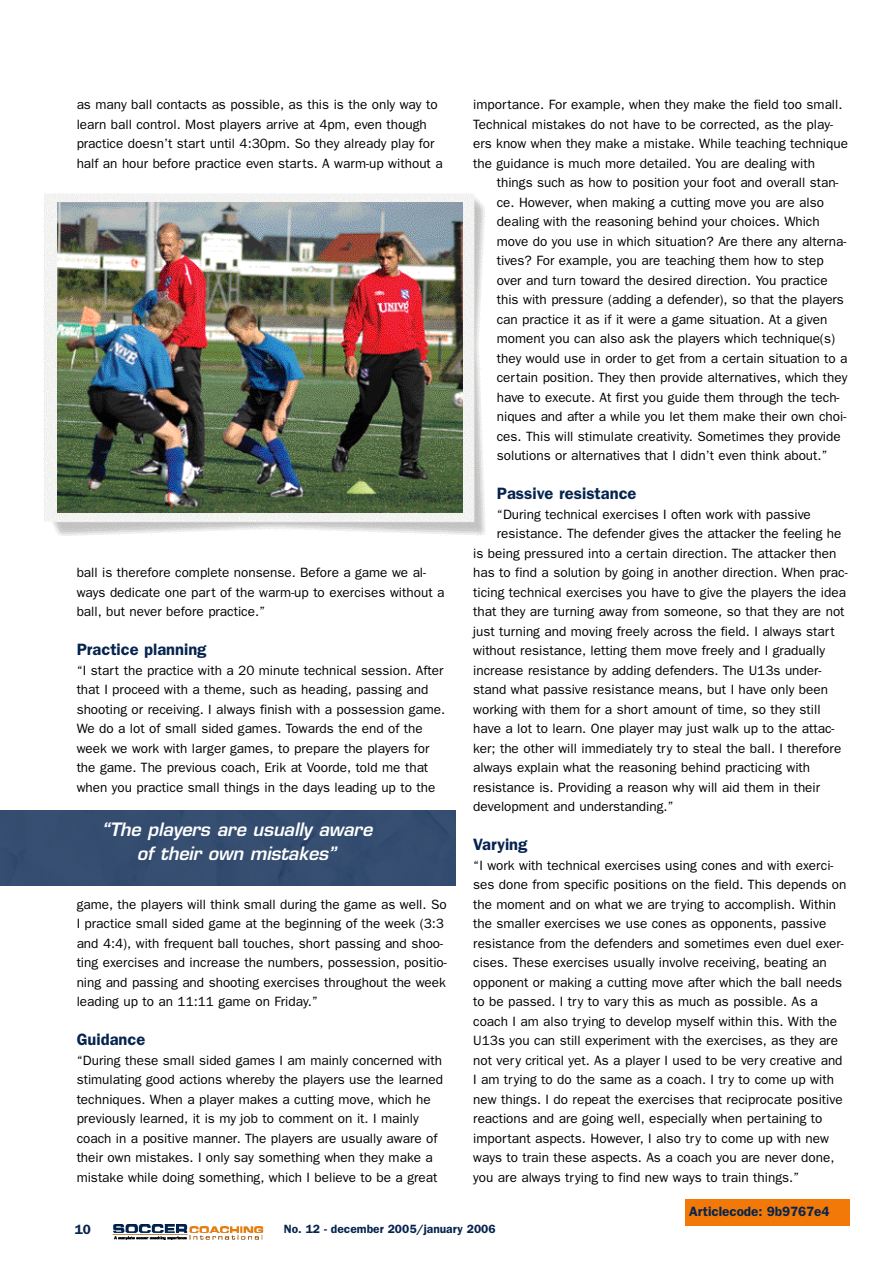
<style>
.page{position:relative;width:879px;height:1263px;background:#fff}
.page>*{position:absolute;margin:0;border:0;box-sizing:border-box;transform-origin:0 0}
.t1{font:italic 600 18px/24px "Eurostile";letter-spacing:-.005em;color:#fff;text-align:center}
.t2{font:600 16.5px "Franklin Gothic";color:#06244f}
.t3{font:13.5px/19.5px "Franklin Gothic";color:#000}
.t4{font:600 13.5px "Franklin Gothic";letter-spacing:-.005em;color:#06244f}
.t5{font:600 12px "Franklin Gothic";color:#06244f}
</style>
<div class="page">
<img style="left:113px;top:1224px;width:151px;height:8px">
<img style="left:112px;top:1232px;width:152px;height:8px">
<img style="left:43px;top:193px;width:443px;height:343px">
<img style="left:57px;top:203px;width:405px;height:310px">
<div style="left:0;top:810px;width:455px;height:76px;background:#354d70"></div>
<div style="left:685px;top:1199px;width:164px;height:27px;background:#f27907"></div>
<p class="t3" style="left:77px;top:96px;width:367px">as many ball contacts as possible, as this is the only way to learn ball control. Most players arrive at 4pm, even though practice doesn’t start until 4:30pm. So they already play for half an hour before practice even starts. A warm-up without a</p>
<p class="t3" style="left:77px;top:564px;width:369px">ball is therefore complete nonsense. Before a game we al&shy;ways dedicate one part of the warm-up to exercises without a ball, but never before practice.”</p>
<p class="t2" style="left:77px;top:644px;width:131px">Practice planning</p>
<p class="t3" style="left:77px;top:661px;width:370px">“I start the practice with a 20 minute technical session. After that I proceed with a theme, such as heading, passing and shooting or receiving. I always finish with a possession game.<br>We do a lot of small sided games. Towards the end of the week we work with larger games, to prepare the players for the game. The previous coach, Erik at Voorde, told me that when you practice small things in the days leading up to the</p>
<h1 class="t1" style="left:102px;top:820px;width:272px">“The players are usually aware of their own mistakes”</h1>
<p class="t3" style="left:77px;top:895px;width:372px">game, the players will think small during the game as well. So I practice small sided game at the beginning of the week (3:3 and 4:4), with frequent ball touches, short passing and shoo&shy;ting exercises and increase the numbers, possession, positio&shy;ning and passing and shooting exercises throughout the week leading up to an 11:11 game on Friday.”</p>
<p class="t2" style="left:77px;top:1034px;width:70px">Guidance</p>
<p class="t3" style="left:77px;top:1051px;width:368px">“During these small sided games I am mainly concerned with stimulating good actions whereby the players use the learned techniques. When a player makes a cutting move, which he previously learned, it is my job to comment on it. I mainly coach in a positive manner. The players are usually aware of their own mistakes. I only say something when they make a mistake while doing something, which I believe to be a great</p>
<p class="t3" style="left:473px;top:96px;width:376px">importance. For example, when they make the field too small.<br>Technical mistakes do not have to be corrected, as the play&shy;ers know when they make a mistake. While teaching technique the guidance is much more detailed. You are dealing with</p>
<p class="t3" style="left:497px;top:174px;width:352px">things such as how to position your foot and overall stan&shy;ce. However, when making a cutting move you are also dealing with the reasoning behind your choices. Which move do you use in which situation? Are there any alterna&shy;tives? For example, you are teaching them how to step over and turn toward the desired direction. You practice this with pressure (adding a defender), so that the players can practice it as if it were a game situation. At a given moment you can also ask the players which technique(s) they would use in order to get from a certain situation to a certain position. They then provide alternatives, which they have to execute. At first you guide them through the tech&shy;niques and after a while you let them make their own choi&shy;ces. This will stimulate creativity. Sometimes they provide solutions or alternatives that I didn’t even think about.”</p>
<p class="t2" style="left:497px;top:488px;width:141px">Passive resistance</p>
<p class="t3" style="left:497px;top:505px;width:316px">“During technical exercises I often work with passive</p>
<p class="t3" style="left:497px;top:525px;width:346px">resistance. The defender gives the attacker the feeling he</p>
<p class="t3" style="left:473px;top:544px;width:365px">is being pressured into a certain direction. The attacker then</p>
<p class="t3" style="left:473px;top:564px;width:376px">has to find a solution by going in another direction. When prac-</p>
<p class="t3" style="left:473px;top:583px;width:374px">ticing technical exercises you have to give the players the idea</p>
<p class="t3" style="left:473px;top:603px;width:373px">that they are turning away from someone, so that they are not</p>
<p class="t3" style="left:473px;top:622px;width:363px">just turning and moving freely across the field. I always start</p>
<p class="t3" style="left:473px;top:642px;width:353px">without resistance, letting them move freely and I gradually</p>
<p class="t3" style="left:473px;top:661px;width:350px">increase resistance by adding defenders. The U13s under-</p>
<p class="t3" style="left:473px;top:681px;width:356px">stand what passive resistance means, but I have only been</p>
<p class="t3" style="left:473px;top:700px;width:349px">working with them for a short amount of time, so they still</p>
<p class="t3" style="left:473px;top:720px;width:363px">have a lot to learn. One player may just walk up to the attac-</p>
<p class="t3" style="left:473px;top:739px;width:369px">ker; the other will immediately try to steal the ball. I therefore</p>
<p class="t3" style="left:473px;top:759px;width:338px">always explain what the reasoning behind practicing with</p>
<p class="t3" style="left:473px;top:778px;width:348px">resistance is. Providing a reason why will aid them in their</p>
<p class="t3" style="left:473px;top:798px;width:202px">development and understanding.”</p>
<p class="t2" style="left:473px;top:839px;width:56px">Varying</p>
<p class="t3" style="left:473px;top:856px;width:375px">“I work with technical exercises using cones and with exerci&shy;ses done from specific positions on the field. This depends on the moment and on what we are trying to accomplish. Within the smaller exercises we use cones as opponents, passive resistance from the defenders and sometimes even duel exer&shy;cises. These exercises usually involve receiving, beating an opponent or making a cutting move after which the ball needs to be passed. I try to vary this as much as possible. As a coach I am also trying to develop myself within this. With the U13s you can still experiment with the exercises, as they are not very critical yet. As a player I used to be very creative and I am trying to do the same as a coach. I try to come up with new things. I do repeat the exercises that reciprocate positive reactions and are going well, especially when pertaining to important aspects. However, I also try to come up with new ways to train these aspects. As a coach you are never done, you are always trying to find new ways to train things.”</p>
<p class="t4" style="left:689px;top:1207px;width:142px">Articlecode: 9b9767e4</p>
<p class="t4" style="left:75px;top:1225px;width:18px">10</p>
<p class="t5" style="left:284px;top:1225px;width:213px">No. 12 - december 2005/january 2006</p>
</div>
